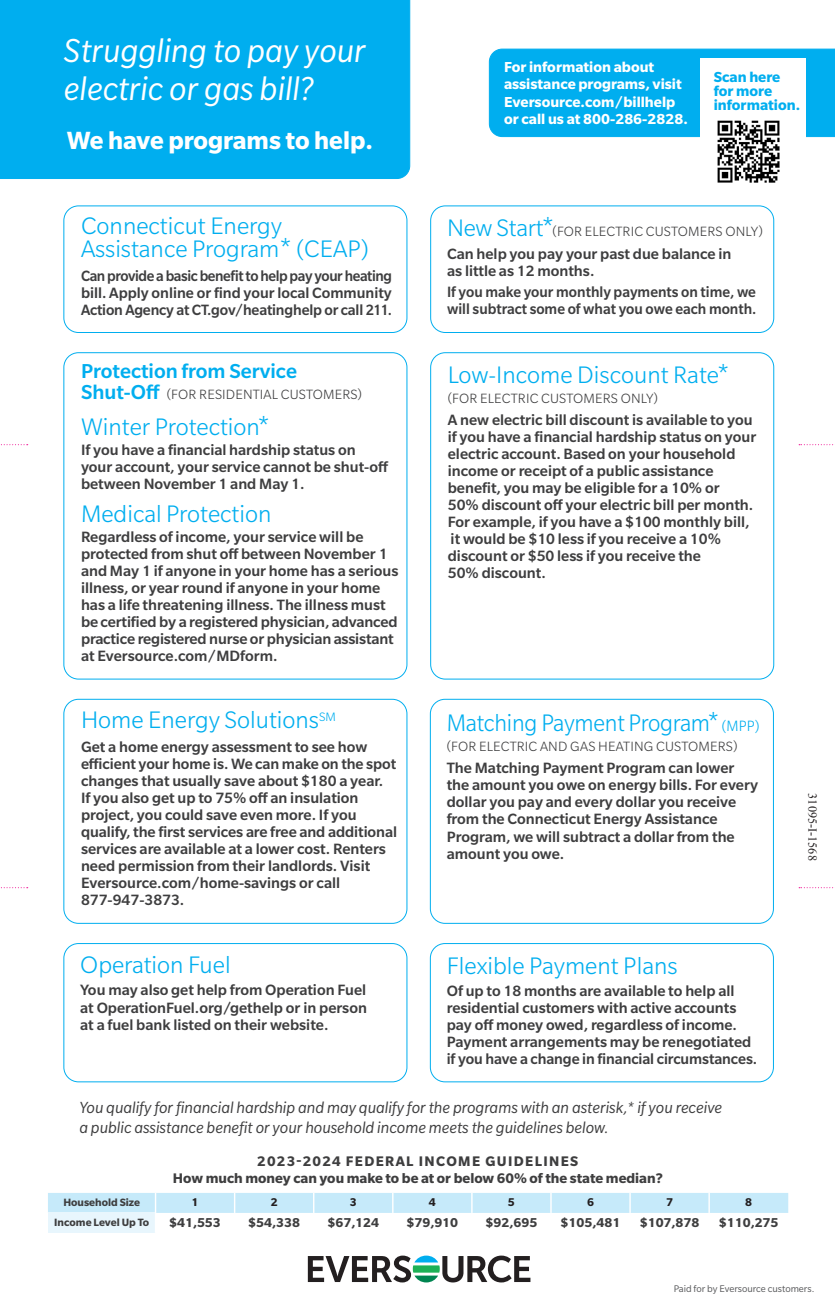
<style>
.page{position:relative;width:835px;height:1308px;background:#fff}
.page>*{position:absolute;margin:0;border:0;box-sizing:border-box;transform-origin:0 0}
.t1{font:italic 36.05px/38.5px "Slate Pro";color:#fff}
.t2{font:700 27.12px "Slate Pro";color:#fff}
.t3{font:300 26.07px/22.8px "Slate Pro";color:#00aeef}
.t4{font:300 26.07px "Slate Pro";color:#00aeef;scale:.95 1}
.t5{font:500 21.88px "Slate Pro";color:#00aeef}
.t6{font:italic 17.5px/19.2px "Slate Pro";color:#3e3e3f}
.t7{font:500 16.28px/17px "Slate Pro";color:#3e3e3f}
.t8{font:500 16.28px/17px "Slate Pro";color:#3e3e3f;text-align:justify;scale:.94 1}
.t9{font:500 16.28px/17px "Slate Pro";color:#3e3e3f;scale:.95 1}
.t10{font:700 15.75px/17.5px "Slate Pro";color:#fff}
.t11{font:700 15.75px/14px "Slate Pro";color:#00aeef}
.t12{font:700 15.05px "Slate Pro";color:#3e3e3f}
.t13{font:700 15.05px "Slate Pro";letter-spacing:.09em;color:#3e3e3f}
.t14{font:300 14.7px "Slate Pro";letter-spacing:.01em;color:#3e3e3f}
.t15{font:700 14px "Slate Pro";color:#3e3e3f}
.t16{font:12.25px "Times New Roman";color:#231f20}
.t17{font:700 12.25px "Slate Pro";color:#231f20}
.t18{font:700 11.55px "Slate Pro";color:#3e3e3f}
.t19{font:10.5px "Slate Pro";color:#57585a}
.s1{font-size:29.75px}
.s2{font-weight:500;font-size:21.88px;color:#00aeef}
.s3{font-size:26.07px;color:#00aeef}
.s4{font-size:29.75px;color:#00aeef}
.s5{font-size:16.28px}
</style>
<div class="page">
<div style="left:489px;top:49px;width:346px;height:88px;background:#00aeef"></div>
<svg style="left:1px;top:444px;width:27px;height:1px"></svg>
<svg style="left:799px;top:444px;width:35px;height:1px"></svg>
<svg style="left:1px;top:887px;width:27px;height:1px"></svg>
<svg style="left:799px;top:887px;width:35px;height:1px"></svg>
<svg style="left:308px;top:1255px;width:222px;height:27px"></svg>
<svg style="left:48px;top:1193px;width:740px;height:39px"></svg>
<hr style="left:550px;top:1212px;width:2px;height:20px;background:#fff">
<hr style="left:629px;top:1212px;width:2px;height:20px;background:#fff">
<hr style="left:708px;top:1212px;width:2px;height:20px;background:#fff">
<div style="left:0;top:0;width:410px;height:179px;background:#00aeef"></div>
<div style="left:430px;top:205px;width:344px;height:128px;border:1px solid #00aeef;border-radius:15px"></div>
<div style="left:63px;top:205px;width:344px;height:128px;border:1px solid #00aeef;border-radius:15px"></div>
<div style="left:63px;top:352px;width:344px;height:327px;border:1px solid #00aeef;border-radius:15px"></div>
<div style="left:430px;top:698px;width:344px;height:225px;border:1px solid #00aeef;border-radius:15px"></div>
<div style="left:430px;top:352px;width:344px;height:327px;border:1px solid #00aeef;border-radius:15px"></div>
<div style="left:63px;top:943px;width:344px;height:139px;border:1px solid #00aeef;border-radius:15px"></div>
<div style="left:430px;top:943px;width:344px;height:139px;border:1px solid #00aeef;border-radius:15px"></div>
<div style="left:63px;top:698px;width:344px;height:225px;border:1px solid #00aeef;border-radius:15px"></div>
<div style="left:700px;top:58px;width:105px;height:133px;background:#fff"></div>
<img style="left:717px;top:120px;width:63px;height:63px">
<p class="t1" style="left:64px;top:31px;width:303px">Struggling to pay your electric or gas bill?</p>
<p class="t2" style="left:67px;top:125px;width:307px">We have programs to help.</p>
<p class="t10" style="left:504px;top:58px;width:185px">For information about assistance programs, visit<br>Eversource.com/billhelp or call us at 800-286-2828.</p>
<p class="t11" style="left:714px;top:69px;width:88px">Scan here for more information.</p>
<p class="t3" style="left:81px;top:214px;width:289px">Connecticut Energy<br>Assistance Program<span class="s1">*</span> (CEAP)</p>
<p class="t8" style="left:81px;top:267px;width:332px">Can provide a basic benefit to help pay your heating bill. Apply online or find your local Community Action Agency at CT.gov/heatinghelp or call 211.</p>
<p class="t5" style="left:81px;top:359px;width:217px">Protection from Service</p>
<p class="t14" style="left:81px;top:387px;width:282px"><span class="s2">Shut-Off</span> (FOR RESIDENTIAL CUSTOMERS)</p>
<p class="t3" style="left:81px;top:415px;width:190px">Winter Protection<span class="s1">*</span></p>
<p class="t7" style="left:81px;top:441px;width:309px">If you have a financial hardship status on your account, your service cannot be shut-off between November 1 and May 1.</p>
<p class="t3" style="left:81px;top:502px;width:192px">Medical Protection</p>
<p class="t7" style="left:81px;top:528px;width:319px">Regardless of income, your service will be protected from shut off between November 1 and May 1 if anyone in your home has a serious illness, or year round if anyone in your home has a life threatening illness. The illness must be certified by a registered physician, advanced practice registered nurse or physician assistant at Eversource.com/MDform.</p>
<p class="t3" style="left:81px;top:708px;width:256px">Home Energy Solutions<sup>SM</sup></p>
<p class="t7" style="left:81px;top:737px;width:318px">Get a home energy assessment to see how efficient your home is. We can make on the spot changes that usually save about $180 a year.<br>If you also get up to 75% off an insulation project, you could save even more. If you qualify, the first services are free and additional services are available at a lower cost. Renters need permission from their landlords. Visit Eversource.com/home-savings or call 877-947-3873.</p>
<p class="t14" style="left:447px;top:224px;width:317px"><span class="s3">New Start</span><span class="s4">*</span>(FOR ELECTRIC CUSTOMERS ONLY)</p>
<p class="t7" style="left:447px;top:245px;width:286px">Can help you pay your past due balance in as little as 12 months.</p>
<p class="t9" style="left:447px;top:283px;width:327px">If you make your monthly payments on time, we will subtract some of what you owe each month.</p>
<p class="t3" style="left:448px;top:363px;width:283px">Low-Income Discount Rate<span class="s1">*</span></p>
<p class="t14" style="left:448px;top:391px;width:212px">(FOR ELECTRIC CUSTOMERS ONLY)</p>
<p class="t7" style="left:448px;top:411px;width:310px">A new electric bill discount is available to you if you have a financial hardship status on your electric account. Based on your household income or receipt of a public assistance benefit, you may be eligible for a 10% or<br>50% discount off your electric bill per month.<br>For example, if you have a $100 monthly bill, it would be $10 less if you receive a 10% discount or $50 less if you receive the<br>50% discount.</p>
<p class="t4" style="left:447px;top:709px;width:330px">Matching Payment Program<span class="s1">*</span> <span class="s5">(MPP)</span></p>
<p class="t14" style="left:447px;top:738px;width:292px">(FOR ELECTRIC AND GAS HEATING CUSTOMERS)</p>
<p class="t7" style="left:447px;top:759px;width:313px">The Matching Payment Program can lower the amount you owe on energy bills. For every dollar you pay and every dollar you receive from the Connecticut Energy Assistance Program, we will subtract a dollar from the amount you owe.</p>
<p class="t3" style="left:80px;top:953px;width:152px">Operation Fuel</p>
<p class="t7" style="left:80px;top:981px;width:288px;text-align:justify">You may also get help from Operation Fuel at OperationFuel.org/gethelp or in person at a fuel bank listed on their website.</p>
<p class="t7" style="left:447px;top:981px;width:312px">Of up to 18 months are available to help all residential customers with active accounts pay off money owed, regardless of income.<br>Payment arrangements may be renegotiated if you have a change in financial circumstances.</p>
<p class="t3" style="left:447px;top:954px;width:232px">Flexible Payment Plans</p>
<p class="t6" style="left:79px;top:1097px;width:644px">You qualify for financial hardship and may qualify for the programs with an asterisk,* if you receive a public assistance benefit or your household income meets the guidelines below.</p>
<p class="t13" style="left:257px;top:1152px;width:322px">2023-2024 FEDERAL INCOME GUIDELINES</p>
<p class="t12" style="left:173px;top:1169px;width:491px">How much money can you make to be at or below 60% of the state median?</p>
<p class="t18" style="left:63px;top:1195px;width:78px">Household Size</p>
<p class="t17" style="left:192px;top:1195px;width:8px">1</p>
<p class="t17" style="left:271px;top:1195px;width:8px">2</p>
<p class="t17" style="left:350px;top:1195px;width:8px">3</p>
<p class="t17" style="left:429px;top:1195px;width:8px">4</p>
<p class="t17" style="left:508px;top:1195px;width:8px">5</p>
<p class="t17" style="left:587px;top:1195px;width:8px">6</p>
<p class="t17" style="left:666px;top:1195px;width:8px">7</p>
<p class="t17" style="left:745px;top:1195px;width:8px">8</p>
<p class="t18" style="left:54px;top:1215px;width:96px">Income Level Up To</p>
<p class="t15" style="left:169px;top:1214px;width:53px">$41,553</p>
<p class="t15" style="left:248px;top:1214px;width:53px">$54,338</p>
<p class="t15" style="left:327px;top:1214px;width:53px">$67,124</p>
<p class="t15" style="left:406px;top:1214px;width:53px">$79,910</p>
<p class="t15" style="left:485px;top:1214px;width:53px">$92,695</p>
<p class="t15" style="left:560px;top:1214px;width:61px">$105,481</p>
<p class="t15" style="left:640px;top:1214px;width:61px">$107,878</p>
<p class="t15" style="left:719px;top:1214px;width:61px">$110,275</p>
<p class="t16" style="left:820px;top:793px;width:69px;rotate:90deg">31095-I-1568</p>
<p class="t19" style="left:673px;top:1283px;width:142px">Paid for by Eversource customers.</p>
</div>
